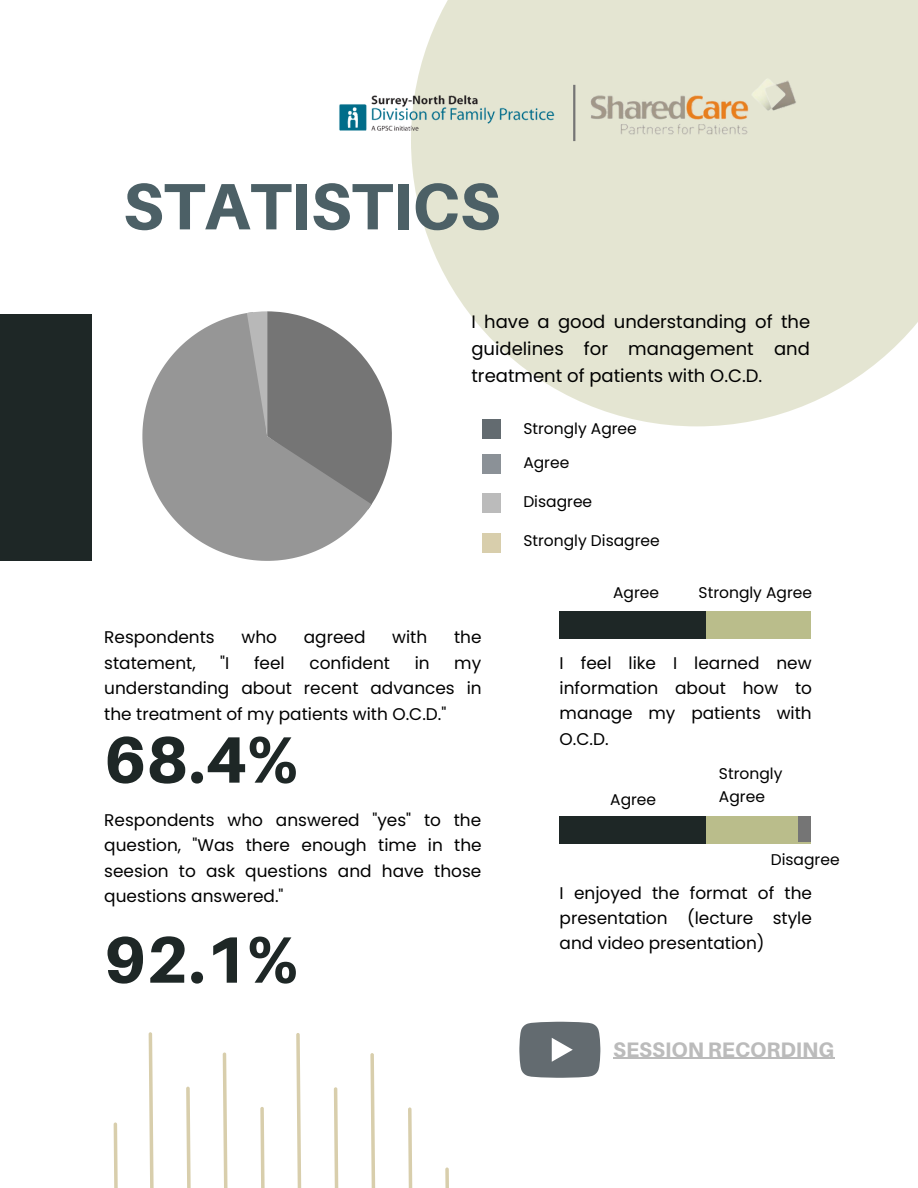
<style>
.page{position:relative;width:918px;height:1188px;background:#fff}
.page>*{position:absolute;margin:0;border:0;box-sizing:border-box;transform-origin:0 0}
.t1{font:800 65.7px "Aileron";color:#4c6066}
.t2{font:800 65.7px "Aileron";color:#1e2726}
.t3{font:800 21px "Aileron";color:#bbb}
.t4{font:18px/27px "Poppins";color:#000;text-align:justify}
.t5{font:16.95px/25.3px "Poppins";color:#000;text-align:justify}
.t6{font:15.45px/23.2px "Poppins";color:#000}
</style>
<div class="page">
<svg style="left:411px;top:0;width:507px;height:426px;background:#e7e8d8"></svg>
<svg style="left:142px;top:313px;width:227px;height:248px;fill:#969696"></svg>
<svg style="left:247px;top:311px;width:145px;height:198px;background:#929292"></svg>
<div style="left:482px;top:455px;width:19px;height:19px;background:#8b9197"></div>
<div style="left:482px;top:533px;width:19px;height:19px;background:#d8ceac"></div>
<div style="left:482px;top:419px;width:19px;height:20px;background:#636b70"></div>
<div style="left:482px;top:494px;width:19px;height:19px;background:#bbb"></div>
<svg style="left:114px;top:1032px;width:335px;height:156px"></svg>
<img style="left:582px;top:71px;width:222px;height:70px">
<img style="left:339px;top:85px;width:226px;height:56px">
<hr style="left:573px;top:85px;width:2px;height:56px;background:#757575">
<div style="left:560px;top:611px;width:251px;height:27px;background:#babd8b"></div>
<div style="left:560px;top:611px;width:145px;height:27px;background:#1e2726"></div>
<div style="left:560px;top:816px;width:251px;height:28px;background:#babd8b"></div>
<div style="left:560px;top:816px;width:145px;height:28px;background:#1e2726"></div>
<div style="left:0;top:314px;width:92px;height:247px;background:#1e2726"></div>
<div style="left:798px;top:816px;width:12px;height:26px;background:#757575"></div>
<svg style="left:519px;top:1022px;width:81px;height:56px;background:#757c80"></svg>
<hr style="left:613px;top:1058px;width:221px;height:1px;background:#bbb">
<h1 class="t1" style="left:123px;top:166px;width:379px">STATISTICS</h1>
<p class="t4" style="left:471px;top:308px;width:340px">I have a good understanding of the guidelines for management and treatment of patients with O.C.D.</p>
<p class="t6" style="left:523px;top:417px;width:115px">Strongly Agree</p>
<p class="t6" style="left:523px;top:451px;width:47px">Agree</p>
<p class="t6" style="left:523px;top:490px;width:70px">Disagree</p>
<p class="t6" style="left:523px;top:529px;width:138px">Strongly Disagree</p>
<p class="t6" style="left:613px;top:581px;width:47px">Agree</p>
<p class="t6" style="left:699px;top:581px;width:115px">Strongly Agree</p>
<p class="t5" style="left:104px;top:625px;width:112px">Respondents</p>
<p class="t5" style="left:242px;top:625px;width:37px">who</p>
<p class="t5" style="left:304px;top:625px;width:63px">agreed</p>
<p class="t5" style="left:392px;top:625px;width:37px">with</p>
<p class="t5" style="left:454px;top:625px;width:29px">the</p>
<p class="t5" style="left:104px;top:650px;width:93px">statement,</p>
<p class="t5" style="left:220px;top:650px;width:11px">"I</p>
<p class="t5" style="left:254px;top:650px;width:32px">feel</p>
<p class="t5" style="left:309px;top:650px;width:82px">confident</p>
<p class="t5" style="left:415px;top:650px;width:17px">in</p>
<p class="t5" style="left:104px;top:650px;width:379px;text-indent:350px">my understanding about recent advances in the treatment of my patients with O.C.D."</p>
<p class="t5" style="left:560px;top:650px;width:254px">I feel like I learned new information about how to manage my patients with O.C.D.</p>
<h1 class="t2" style="left:104px;top:719px;width:195px">68.4%</h1>
<p class="t6" style="left:719px;top:762px;width:65px">Strongly<br>Agree</p>
<p class="t6" style="left:610px;top:788px;width:47px">Agree</p>
<p class="t5" style="left:104px;top:807px;width:379px">Respondents who answered "yes" to the question, "Was there enough time in the seesion to ask questions and have those questions answered."</p>
<h1 class="t2" style="left:104px;top:919px;width:195px">92.1%</h1>
<p class="t6" style="left:771px;top:848px;width:70px">Disagree</p>
<p class="t5" style="left:560px;top:880px;width:254px">I enjoyed the format of the presentation (lecture style and video presentation)</p>
<p class="t3" style="left:613px;top:1036px;width:223px">SESSION RECORDING</p>
</div>
